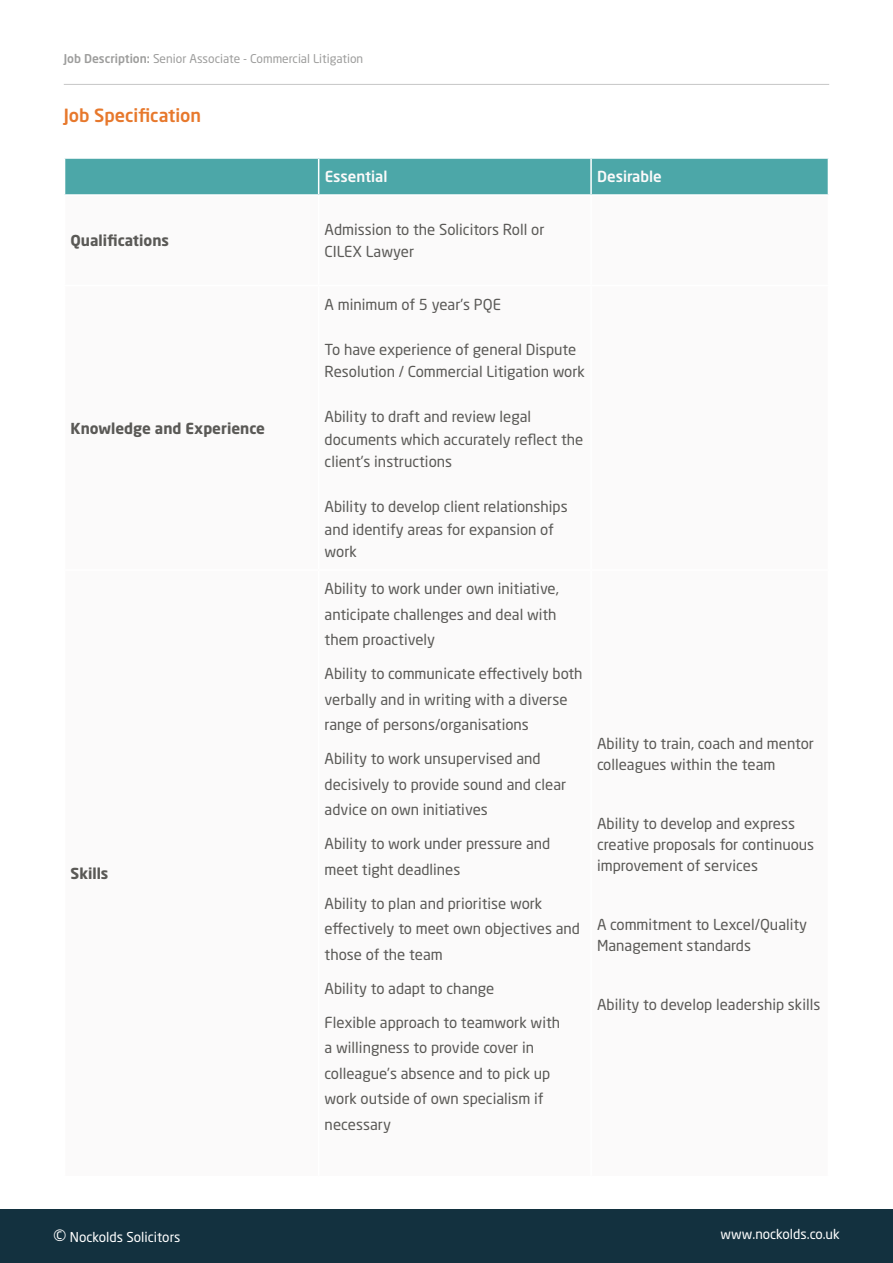
<style>
.page{position:relative;width:893px;height:1263px;background:#fff}
.page>*{position:absolute;margin:0;border:0;box-sizing:border-box;transform-origin:0 0}
.t1{font:500 18px "Neo Sans Std";color:#e7782c}
.t2{font:15px/25.5px "Neo Sans Std";color:#5a5956}
.t3{font:700 15px "Neo Sans Std";color:#5a5956}
.t4{font:500 15px "Neo Sans Std";color:#fbfafa}
.t5{font:13.5px "Neo Sans Std";color:#fff}
.t6{font:12px "Neo Sans Std";color:#9d9d9c}
.s1{font-weight:500}
.s2{font-size:18px}
</style>
<div class="page">
<div style="left:0;top:1209px;width:893px;height:54px;background:#13313f"></div>
<div style="left:65px;top:159px;width:763px;height:35px;background:#4ca7a8"></div>
<hr style="left:318px;top:159px;width:1px;height:35px;background:#fff">
<hr style="left:590px;top:159px;width:2px;height:35px;background:#fff">
<hr style="left:64px;top:84px;width:765px;height:1px;background:#c6c6c6">
<p class="t6" style="left:64px;top:51px;width:301px"><span class="s1">Job Description:</span> Senior Associate - Commercial Litigation</p>
<p class="t1" style="left:64px;top:103px;width:139px">Job Specification</p>
<p class="t4" style="left:325px;top:167px;width:64px">Essential</p>
<p class="t4" style="left:597px;top:167px;width:66px">Desirable</p>
<p class="t3" style="left:71px;top:231px;width:100px">Qualifications</p>
<p class="t2" style="left:325px;top:218px;width:221px;line-height:22.5px">Admission to the Solicitors Roll or<br>CILEX Lawyer</p>
<p class="t3" style="left:71px;top:418px;width:196px">Knowledge and Experience</p>
<p class="t3" style="left:71px;top:864px;width:39px">Skills</p>
<p class="t2" style="left:325px;top:291px;width:178px">A minimum of 5 year’s PQE</p>
<p class="t2" style="left:325px;top:338px;width:262px;line-height:22.5px">To have experience of general Dispute<br>Resolution / Commercial Litigation work</p>
<p class="t2" style="left:325px;top:405px;width:260px;line-height:22.5px">Ability to draft and review legal documents which accurately reflect the client’s instructions</p>
<p class="t2" style="left:325px;top:495px;width:245px;line-height:22.5px">Ability to develop client relationships and identify areas for expansion of work</p>
<p class="t2" style="left:325px;top:576px;width:236px">Ability to work under own initiative, anticipate challenges and deal with them proactively</p>
<p class="t2" style="left:325px;top:661px;width:259px">Ability to communicate effectively both verbally and in writing with a diverse range of persons/organisations</p>
<p class="t2" style="left:325px;top:746px;width:243px">Ability to work unsupervised and decisively to provide sound and clear advice on own initiatives</p>
<p class="t2" style="left:325px;top:831px;width:227px">Ability to work under pressure and meet tight deadlines</p>
<p class="t2" style="left:325px;top:890px;width:257px">Ability to plan and prioritise work effectively to meet own objectives and those of the team</p>
<p class="t2" style="left:325px;top:975px;width:171px">Ability to adapt to change</p>
<p class="t2" style="left:325px;top:1009px;width:237px">Flexible approach to teamwork with a willingness to provide cover in colleague’s absence and to pick up work outside of own specialism if necessary</p>
<p class="t2" style="left:597px;top:732px;width:218px;line-height:21px">Ability to train, coach and mentor colleagues within the team</p>
<p class="t2" style="left:597px;top:812px;width:219px;line-height:21px">Ability to develop and express creative proposals for continuous improvement of services</p>
<p class="t2" style="left:597px;top:913px;width:212px;line-height:21px">A commitment to Lexcel/Quality<br>Management standards</p>
<p class="t2" style="left:597px;top:991px;width:225px">Ability to develop leadership skills</p>
<p class="t5" style="left:53px;top:1229px;width:129px"><span class="s2">©</span> Nockolds Solicitors</p>
<p class="t5" style="left:721px;top:1226px;width:121px">www.nockolds.co.uk</p>
</div>
